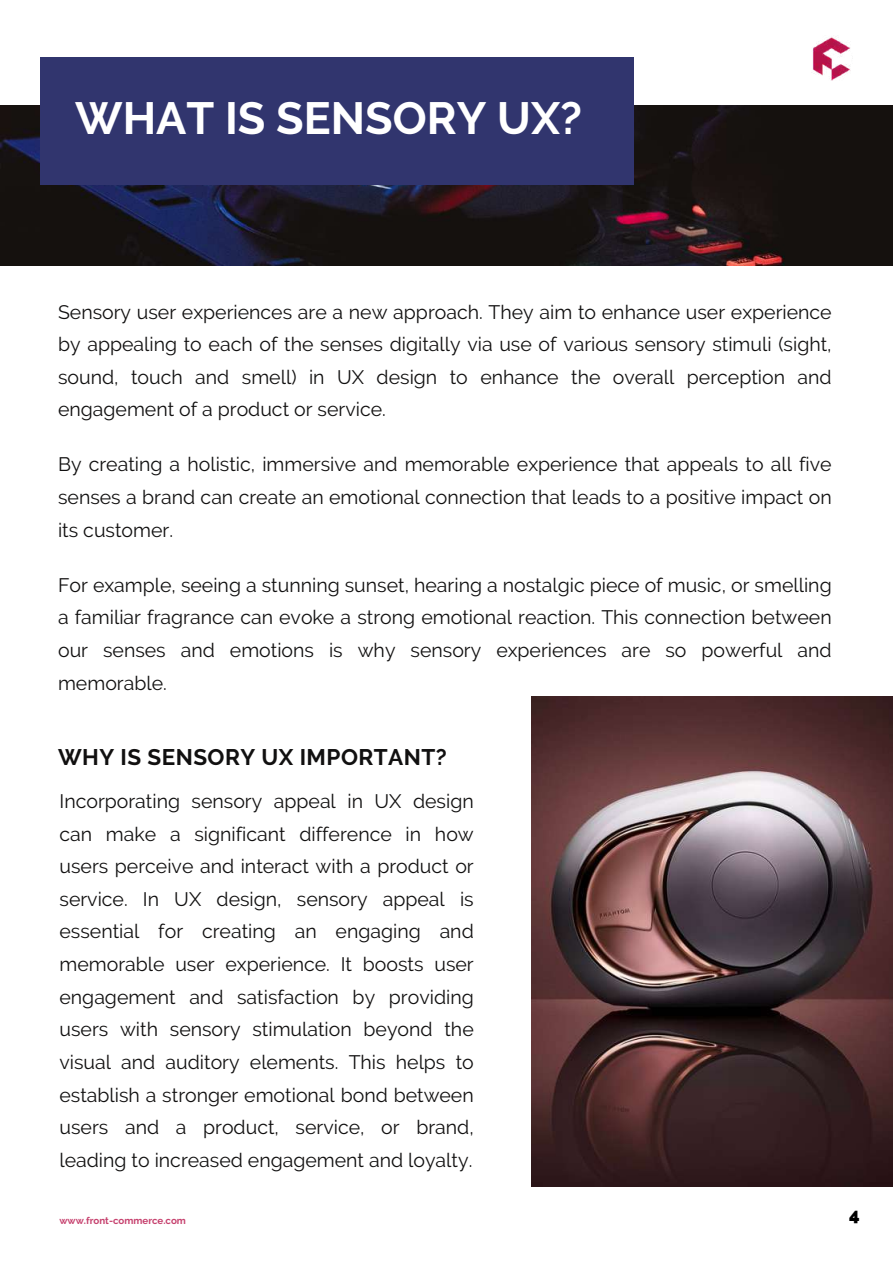
<style>
.page{position:relative;width:893px;height:1264px;background:#fff}
.page>*{position:absolute;margin:0;border:0;box-sizing:border-box;transform-origin:0 0}
.t1{font:700 45px "Raleway";color:#fff}
.t2{font:700 22.5px "Raleway";letter-spacing:.02em;color:#111010}
.t3{font:19.5px/32.5px "Raleway";color:#111010;text-align:justify}
.t4{font:800 18px "Raleway";color:#000}
.t5{font:700 9.75px "Raleway";color:#c6416e}
</style>
<div class="page">
<img style="left:0;top:105px;width:892px;height:160px">
<div style="left:40px;top:58px;width:593px;height:127px;background:#31356e"></div>
<img style="left:531px;top:696px;width:361px;height:490px">
<img style="left:812px;top:37px;width:39px;height:44px">
<h1 class="t1" style="left:75px;top:92px;width:508px">WHAT IS SENSORY UX?</h1>
<p class="t3" style="left:58px;top:295px;width:775px">Sensory user experiences are a new approach. They aim to enhance user experience by appealing to each of the senses digitally via use of various sensory stimuli (sight, sound, touch and smell) in UX design to enhance the overall perception and engagement of a product or service.</p>
<p class="t3" style="left:58px;top:448px;width:775px">By creating a holistic, immersive and memorable experience that appeals to all five senses a brand can create an emotional connection that leads to a positive impact on its customer.</p>
<p class="t3" style="left:58px;top:568px;width:775px">For example, seeing a stunning sunset, hearing a nostalgic piece of music, or smelling a familiar fragrance can evoke a strong emotional reaction. This connection between our senses and emotions is why sensory experiences are so powerful and memorable.</p>
<p class="t2" style="left:58px;top:743px;width:390px">WHY IS SENSORY UX IMPORTANT?</p>
<p class="t3" style="left:59px;top:784px;width:416px">Incorporating sensory appeal in UX design can make a significant difference in how users perceive and interact with a product or service. In UX design, sensory appeal is essential for creating an engaging and memorable user experience. It boosts user engagement and satisfaction by providing users with sensory stimulation beyond the visual and auditory elements. This helps to establish a stronger emotional bond between users and a product, service, or brand, leading to increased engagement and loyalty.</p>
<p class="t5" style="left:59px;top:1214px;width:128px">www.front-commerce.com</p>
<p class="t4" style="left:849px;top:1203px;width:12px">4</p>
</div>
